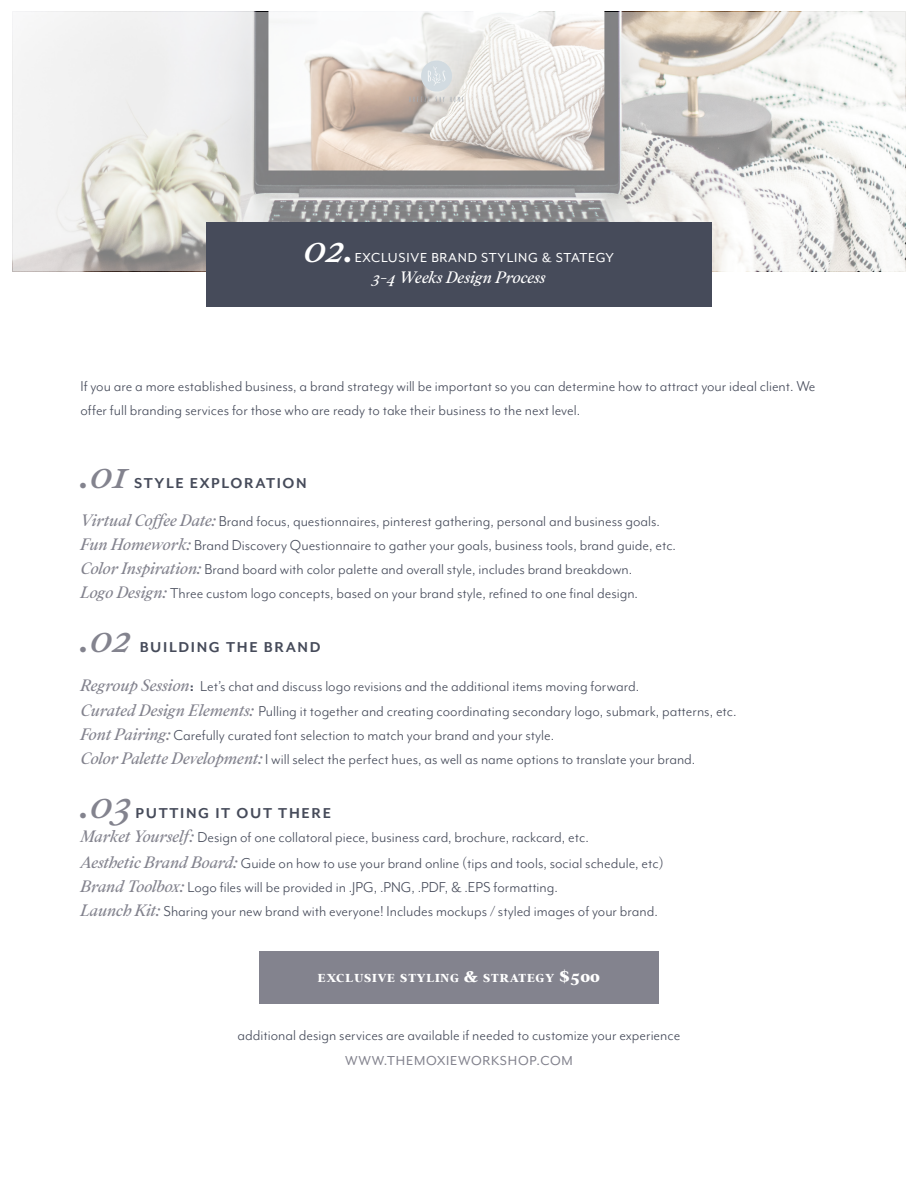
<style>
.page{position:relative;width:918px;height:1188px;background:#fff}
.page>*{position:absolute;margin:0;border:0;box-sizing:border-box;transform-origin:0 0}
.t1{font:italic 45px "Addington CF";color:#83838e}
.t2{font:italic 45px "Addington CF";color:#fff}
.t3{font:italic 18px "Addington CF";color:#fff}
.t4{font:16.5px/24px "Mr Eaves Mod OT";color:#464b5a}
.t5{font:700 16.5px "Mr Eaves Mod OT";letter-spacing:.1em;color:#464b5a}
.t6{font:15px "Mr Eaves Mod OT";letter-spacing:.05em;color:#fff}
.t7{font:15px "Mr Eaves Mod OT";letter-spacing:.05em;color:#83838e}
.t8{font:800 12.6px "Addington CF";letter-spacing:.07em;color:#fff}
.s1{font-family:"Addington CF";font-style:italic;font-size:18px;color:#83838e}
.s2{font-weight:700}
.s3{font-size:18px}
</style>
<div class="page">
<svg style="left:13px;top:12px;width:892px;height:259px"></svg>
<div style="left:259px;top:951px;width:400px;height:53px;background:#83838e"></div>
<div style="left:206px;top:222px;width:506px;height:85px;background:#464b5a"></div>
<p class="t2" style="left:304px;top:221px;width:52px">02.</p>
<p class="t6" style="left:355px;top:249px;width:261px">EXCLUSIVE BRAND STYLING &amp; STATEGY</p>
<p class="t3" style="left:372px;top:267px;width:175px">3-4 Weeks Design Process</p>
<p class="t4" style="left:80px;top:374px;width:737px">If you are a more established business, a brand strategy will be important so you can determine how to attract your ideal client. We offer full branding services for those who are ready to take their business to the next level.</p>
<p class="t1" style="left:80px;top:448px;width:49px">.01</p>
<p class="t5" style="left:134px;top:474px;width:174px">STYLE EXPLORATION</p>
<p class="t4" style="left:80px;top:509px;width:581px"><span class="s1">Virtual Coffee Date:</span> Brand focus, questionnaires, pinterest gathering, personal and business goals.</p>
<p class="t4" style="left:80px;top:533px;width:597px"><span class="s1">Fun Homework:</span> Brand Discovery Questionnaire to gather your goals, business tools, brand guide, etc.</p>
<p class="t4" style="left:80px;top:557px;width:553px"><span class="s1">Color Inspiration:</span> Brand board with color palette and overall style, includes brand breakdown.</p>
<p class="t4" style="left:80px;top:581px;width:559px"><span class="s1">Logo Design:</span> Three custom logo concepts, based on your brand style, refined to one final design.</p>
<p class="t1" style="left:80px;top:611px;width:52px">.02</p>
<p class="t5" style="left:140px;top:637px;width:182px">BUILDING THE BRAND</p>
<p class="t4" style="left:80px;top:674px;width:560px"><span class="s1">Regroup Session</span><span class="s2">:</span> Let’s chat and discuss logo revisions and the additional items moving forward.</p>
<p class="t4" style="left:80px;top:699px;width:658px"><span class="s1">Curated Design Elements:</span> Pulling it together and creating coordinating secondary logo, submark, patterns, etc.</p>
<p class="t4" style="left:80px;top:723px;width:475px"><span class="s1">Font Pairing:</span> Carefully curated font selection to match your brand and your style.</p>
<p class="t4" style="left:80px;top:747px;width:616px"><span class="s1">Color Palette Development:</span> I will select the perfect hues, as well as name options to translate your brand.</p>
<p class="t1" style="left:80px;top:778px;width:53px">.03</p>
<p class="t5" style="left:136px;top:804px;width:197px">PUTTING IT OUT THERE</p>
<p class="t4" style="left:80px;top:825px;width:510px"><span class="s1">Market Yourself:</span> Design of one collatoral piece, business card, brochure, rackcard, etc.</p>
<p class="t4" style="left:80px;top:851px;width:585px"><span class="s1">Aesthetic Brand Board:</span> Guide on how to use your brand online (tips and tools, social schedule, etc)</p>
<p class="t4" style="left:80px;top:875px;width:479px"><span class="s1">Brand Toolbox:</span> Logo files will be provided in .JPG, .PNG, .PDF, &amp; .EPS formatting.</p>
<p class="t4" style="left:80px;top:899px;width:579px"><span class="s1">Launch Kit:</span> Sharing your new brand with everyone! Includes mockups / styled images of your brand.</p>
<p class="t8" style="left:318px;top:971px;width:284px">EXCLUSIVE STYLING <span class="s3">&amp;</span> STRATEGY <span class="s3">$500</span></p>
<p class="t4" style="left:238px;top:1022px;width:444px">additional design services are available if needed to customize your experience</p>
<p class="t7" style="left:345px;top:1052px;width:229px">WWW.THEMOXIEWORKSHOP.COM</p>
</div>
